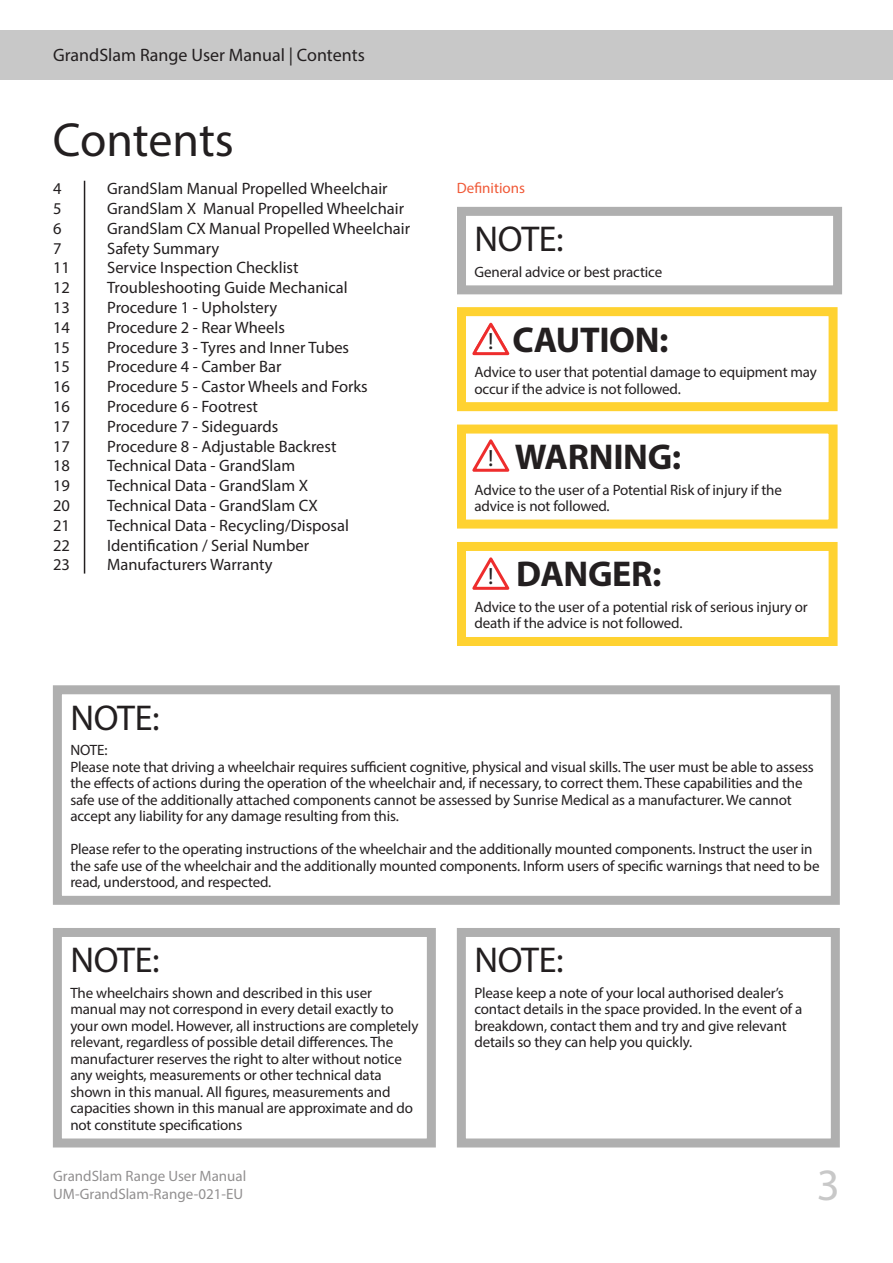
<style>
.page{position:relative;width:893px;height:1263px;background:#fff}
.page>*{position:absolute;margin:0;border:0;box-sizing:border-box;transform-origin:0 0}
.Heading_1{font:48px "Myriad Pro";letter-spacing:-.005em;color:#231f20}
.t1{font:45px "Myriad Pro";color:#c8c8c8}
.Box_Heading{font:700 36px "Myriad Pro";letter-spacing:-.01em;color:#231f20}
.Box_Heading-2{font:36px "Myriad Pro";letter-spacing:-.01em;color:#231f20}
.t2{font:24.6px "Myriad Pro";color:#231f20}
.t3{font:23.55px "Myriad Pro";color:#231f20}
.t4{font:18px "Myriad Pro";color:#231f20}
.t5{font:16.5px "Myriad Pro";color:#231f20}
.Box_Text_10_11{font:15px/16.5px "Myriad Pro";letter-spacing:-.01em;color:#231f20}
.t6{font:15px "Myriad Pro";color:#f05937}
</style>
<div class="page">
<div style="left:0;top:31px;width:893px;height:49px;background:#c8c8c8"></div>
<hr style="left:84px;top:181px;width:1px;height:393px;background:#231f20">
<div style="left:53px;top:928px;width:383px;height:219px;border:9px solid #afafaf"></div>
<div style="left:457px;top:928px;width:383px;height:219px;border:9px solid #afafaf"></div>
<div style="left:457px;top:207px;width:385px;height:87px;border:9px solid #afafaf"></div>
<div style="left:457px;top:307px;width:381px;height:104px;border:9px solid #ffd231"></div>
<div style="left:457px;top:424px;width:381px;height:105px;border:9px solid #ffd231"></div>
<div style="left:457px;top:542px;width:381px;height:104px;border:9px solid #ffd231"></div>
<svg style="left:472px;top:322px;width:38px;height:34px"></svg>
<svg style="left:472px;top:439px;width:38px;height:33px"></svg>
<svg style="left:472px;top:557px;width:38px;height:33px"></svg>
<div style="left:53px;top:685px;width:787px;height:220px;border:9px solid #afafaf"></div>
<p class="t4" style="left:53px;top:44px;width:313px">GrandSlam Range User Manual | Contents</p>
<p class="Heading_1" style="left:53px;top:111px;width:183px">Contents</p>
<p class="t5" style="left:53px;top:178px;width:10px">4</p>
<p class="t5" style="left:107px;top:178px;width:282px">GrandSlam Manual Propelled Wheelchair</p>
<p class="t6" style="left:457px;top:179px;width:70px">Definitions</p>
<p class="t5" style="left:53px;top:198px;width:10px">5</p>
<p class="t5" style="left:107px;top:198px;width:298px">GrandSlam X Manual Propelled Wheelchair</p>
<p class="t5" style="left:53px;top:218px;width:10px">6</p>
<p class="t5" style="left:107px;top:218px;width:304px">GrandSlam CX Manual Propelled Wheelchair</p>
<p class="t5" style="left:53px;top:238px;width:10px">7</p>
<p class="t5" style="left:107px;top:238px;width:114px">Safety Summary</p>
<p class="t5" style="left:53px;top:258px;width:18px">11</p>
<p class="t5" style="left:107px;top:258px;width:193px">Service Inspection Checklist</p>
<p class="t5" style="left:53px;top:277px;width:18px">12</p>
<p class="t5" style="left:107px;top:277px;width:242px">Troubleshooting Guide Mechanical</p>
<p class="t5" style="left:53px;top:297px;width:18px">13</p>
<p class="t5" style="left:107px;top:297px;width:172px">Procedure 1 - Upholstery</p>
<p class="t5" style="left:53px;top:317px;width:18px">14</p>
<p class="t5" style="left:107px;top:317px;width:179px">Procedure 2 - Rear Wheels</p>
<p class="t5" style="left:53px;top:337px;width:18px">15</p>
<p class="t5" style="left:107px;top:337px;width:244px">Procedure 3 - Tyres and Inner Tubes</p>
<p class="t5" style="left:53px;top:357px;width:18px">15</p>
<p class="t5" style="left:107px;top:357px;width:176px">Procedure 4 - Camber Bar</p>
<p class="t5" style="left:53px;top:376px;width:18px">16</p>
<p class="t5" style="left:107px;top:376px;width:262px">Procedure 5 - Castor Wheels and Forks</p>
<p class="t5" style="left:53px;top:396px;width:18px">16</p>
<p class="t5" style="left:107px;top:396px;width:152px">Procedure 6 - Footrest</p>
<p class="t5" style="left:53px;top:416px;width:18px">17</p>
<p class="t5" style="left:107px;top:416px;width:173px">Procedure 7 - Sideguards</p>
<p class="t5" style="left:53px;top:436px;width:18px">17</p>
<p class="t5" style="left:107px;top:436px;width:231px">Procedure 8 - Adjustable Backrest</p>
<p class="t5" style="left:53px;top:456px;width:18px">18</p>
<p class="t5" style="left:107px;top:456px;width:190px">Technical Data - GrandSlam</p>
<p class="t5" style="left:53px;top:475px;width:18px">19</p>
<p class="t5" style="left:107px;top:475px;width:203px">Technical Data - GrandSlam X</p>
<p class="t5" style="left:53px;top:495px;width:18px">20</p>
<p class="t5" style="left:107px;top:495px;width:212px">Technical Data - GrandSlam CX</p>
<p class="t5" style="left:53px;top:515px;width:18px">21</p>
<p class="t5" style="left:107px;top:515px;width:243px">Technical Data - Recycling/Disposal</p>
<p class="t5" style="left:53px;top:535px;width:18px">22</p>
<p class="t5" style="left:107px;top:535px;width:203px">Identification / Serial Number</p>
<p class="t5" style="left:53px;top:555px;width:18px">23</p>
<p class="t5" style="left:107px;top:555px;width:167px">Manufacturers Warranty</p>
<p class="Box_Heading-2" style="left:474px;top:217px;width:91px">NOTE:</p>
<p class="Box_Text_10_11" style="left:474px;top:263px;width:189px">General advice or best practice</p>
<p class="Box_Heading" style="left:512px;top:316px;width:158px">CAUTION:</p>
<p class="Box_Text_10_11" style="left:474px;top:364px;width:344px">Advice to user that potential damage to equipment may occur if the advice is not followed.</p>
<h3 class="t2" style="left:488px;top:326px;width:7px">!</h3>
<p class="Box_Heading" style="left:515px;top:433px;width:168px">WARNING:</p>
<p class="Box_Text_10_11" style="left:474px;top:481px;width:309px">Advice to the user of a Potential Risk of injury if the advice is not followed.</p>
<h3 class="t3" style="left:488px;top:443px;width:7px">!</h3>
<p class="Box_Heading" style="left:516px;top:551px;width:147px">DANGER:</p>
<p class="Box_Text_10_11" style="left:474px;top:598px;width:335px">Advice to the user of a potential risk of serious injury or death if the advice is not followed.</p>
<h3 class="t3" style="left:488px;top:561px;width:7px">!</h3>
<p class="Box_Heading-2" style="left:70px;top:695px;width:91px">NOTE:</p>
<p class="Box_Text_10_11" style="left:70px;top:742px;width:39px">NOTE:</p>
<p class="Box_Text_10_11" style="left:70px;top:758px;width:745px">Please note that driving a wheelchair requires sufficient cognitive, physical and visual skills. The user must be able to assess the effects of actions during the operation of the wheelchair and, if necessary, to correct them. These capabilities and the safe use of the additionally attached components cannot be assessed by Sunrise Medical as a manufacturer. We cannot accept any liability for any damage resulting from this.</p>
<p class="Box_Text_10_11" style="left:70px;top:841px;width:751px">Please refer to the operating instructions of the wheelchair and the additionally mounted components. Instruct the user in the safe use of the wheelchair and the additionally mounted components. Inform users of specific warnings that need to be read, understood, and respected.</p>
<p class="Box_Heading-2" style="left:70px;top:938px;width:91px">NOTE:</p>
<p class="Box_Text_10_11" style="left:70px;top:984px;width:349px">The wheelchairs shown and described in this user manual may not correspond in every detail exactly to your own model. However, all instructions are completely relevant, regardless of possible detail differences. The manufacturer reserves the right to alter without notice any weights, measurements or other technical data shown in this manual. All figures, measurements and capacities shown in this manual are approximate and do not constitute specifications</p>
<p class="Box_Heading-2" style="left:474px;top:938px;width:91px">NOTE:</p>
<p class="Box_Text_10_11" style="left:474px;top:984px;width:311px">Please keep a note of your local authorised dealer’s</p>
<p class="Box_Text_10_11" style="left:474px;top:1001px;width:329px">contact details in the space provided. In the event of a</p>
<p class="Box_Text_10_11" style="left:474px;top:1017px;width:314px">breakdown, contact them and try and give relevant details so they can help you quickly.</p>
<p class="Box_Text_10_11" style="left:53px;top:1167px;width:195px;line-height:18px">GrandSlam Range User Manual<br>UM-GrandSlam-Range-021-EU</p>
<h2 class="t1" style="left:817px;top:1157px;width:25px">3</h2>
</div>
